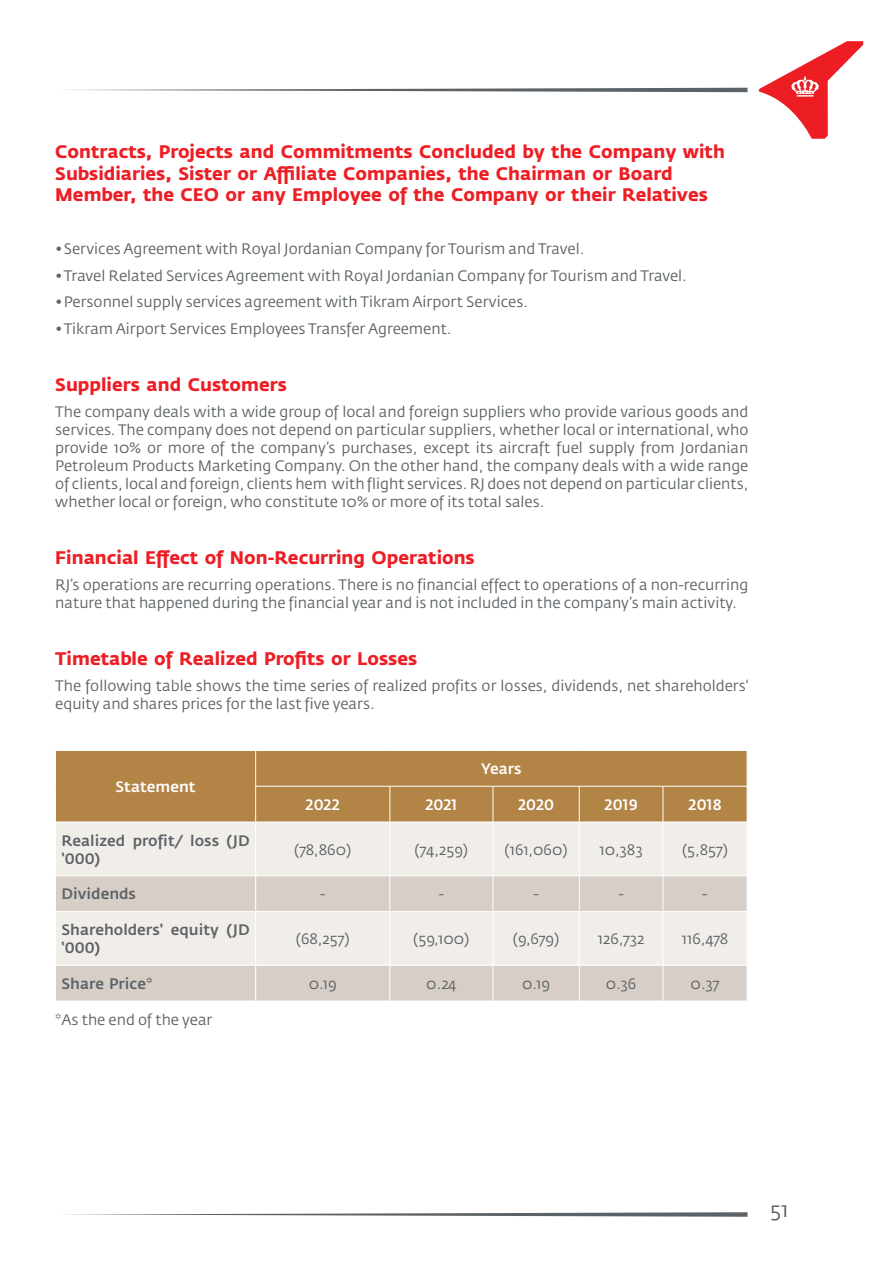
<style>
.page{position:relative;width:893px;height:1263px;background:#fff}
.page>*{position:absolute;margin:0;border:0;box-sizing:border-box;transform-origin:0 0}
.t1{font:21px "Fedra Sans Std";color:#5c6266}
.t2{font:700 18px/21.6px "Fedra Sans";color:#ed1d24}
.t3{font:15px/18px "Fedra Sans Std";color:#5c6266}
.t4{font:500 15px/18px "Fedra Sans";color:#5c6266}
.t5{font:500 15px "Fedra Sans";color:#fff}
</style>
<div class="page">
<svg style="left:65px;top:88px;width:682px;height:4px"></svg>
<svg style="left:65px;top:1212px;width:682px;height:5px"></svg>
<svg style="left:758px;top:41px;width:105px;height:98px"></svg>
<div style="left:56px;top:751px;width:691px;height:71px;background:#b28546"></div>
<div style="left:56px;top:823px;width:691px;height:52px;background:#f1eeea"></div>
<svg style="left:56px;top:876px;width:691px;height:125px;background:#e2ddd6"></svg>
<hr style="left:255px;top:751px;width:1px;height:35px;background:#fff">
<hr style="left:255px;top:786px;width:135px;height:1px;background:#fff">
<hr style="left:255px;top:786px;width:1px;height:36px;background:#fff">
<hr style="left:390px;top:786px;width:103px;height:1px;background:#fff">
<hr style="left:390px;top:786px;width:1px;height:36px;background:#fff">
<hr style="left:493px;top:786px;width:86px;height:1px;background:#fff">
<hr style="left:493px;top:786px;width:1px;height:36px;background:#fff">
<hr style="left:579px;top:786px;width:84px;height:1px;background:#fff">
<hr style="left:579px;top:786px;width:1px;height:36px;background:#fff">
<hr style="left:663px;top:786px;width:84px;height:1px;background:#fff">
<hr style="left:663px;top:786px;width:1px;height:36px;background:#fff">
<hr style="left:255px;top:822px;width:1px;height:53px;background:#fff">
<hr style="left:390px;top:822px;width:1px;height:53px;background:#fff">
<hr style="left:493px;top:822px;width:1px;height:53px;background:#fff">
<hr style="left:579px;top:822px;width:1px;height:53px;background:#fff">
<hr style="left:663px;top:822px;width:1px;height:53px;background:#fff">
<hr style="left:255px;top:876px;width:1px;height:35px;background:#fff">
<hr style="left:390px;top:876px;width:1px;height:35px;background:#fff">
<hr style="left:493px;top:876px;width:1px;height:35px;background:#fff">
<hr style="left:579px;top:876px;width:1px;height:35px;background:#fff">
<hr style="left:663px;top:876px;width:1px;height:35px;background:#fff">
<hr style="left:55px;top:911px;width:201px;height:1px;background:#fff">
<hr style="left:256px;top:911px;width:134px;height:1px;background:#fff">
<hr style="left:255px;top:912px;width:1px;height:53px;background:#fff">
<hr style="left:390px;top:911px;width:103px;height:1px;background:#fff">
<hr style="left:390px;top:912px;width:1px;height:53px;background:#fff">
<hr style="left:493px;top:911px;width:86px;height:1px;background:#fff">
<hr style="left:493px;top:912px;width:1px;height:53px;background:#fff">
<hr style="left:579px;top:911px;width:84px;height:1px;background:#fff">
<hr style="left:579px;top:912px;width:1px;height:53px;background:#fff">
<hr style="left:663px;top:911px;width:84px;height:1px;background:#fff">
<hr style="left:663px;top:912px;width:1px;height:53px;background:#fff">
<hr style="left:55px;top:965px;width:201px;height:1px;background:#fff">
<hr style="left:256px;top:965px;width:134px;height:1px;background:#fff">
<hr style="left:255px;top:965px;width:1px;height:36px;background:#fff">
<hr style="left:390px;top:965px;width:103px;height:1px;background:#fff">
<hr style="left:390px;top:965px;width:1px;height:36px;background:#fff">
<hr style="left:493px;top:965px;width:86px;height:1px;background:#fff">
<hr style="left:493px;top:965px;width:1px;height:36px;background:#fff">
<hr style="left:579px;top:965px;width:84px;height:1px;background:#fff">
<hr style="left:579px;top:965px;width:1px;height:36px;background:#fff">
<hr style="left:663px;top:965px;width:84px;height:1px;background:#fff">
<hr style="left:663px;top:965px;width:1px;height:36px;background:#fff">
<p class="t2" style="left:55px;top:141px;width:671px">Contracts, Projects and Commitments Concluded by the Company with<br>Subsidiaries, Sister or Affiliate Companies, the Chairman or Board<br>Member, the CEO or any Employee of the Company or their Relatives</p>
<p class="t3" style="left:55px;top:240px;width:531px">•Services Agreement with Royal Jordanian Company for Tourism and Travel.</p>
<p class="t3" style="left:55px;top:267px;width:633px">•Travel Related Services Agreement with Royal Jordanian Company for Tourism and Travel.</p>
<p class="t3" style="left:55px;top:293px;width:474px">•Personnel supply services agreement with Tikram Airport Services.</p>
<p class="t3" style="left:55px;top:320px;width:398px">•Tikram Airport Services Employees Transfer Agreement.</p>
<p class="t2" style="left:55px;top:374px;width:233px">Suppliers and Customers</p>
<p class="t3" style="left:55px;top:403px;width:695px;text-align:justify">The company deals with a wide group of local and foreign suppliers who provide various goods and services. The company does not depend on particular suppliers, whether local or international, who provide 10% or more of the company’s purchases, except its aircraft fuel supply from Jordanian Petroleum Products Marketing Company. On the other hand, the company deals with a wide range of clients, local and foreign, clients hem with flight services. RJ does not depend on particular clients, whether local or foreign, who constitute 10% or more of its total sales.</p>
<p class="t2" style="left:55px;top:547px;width:421px">Financial Effect of Non-Recurring Operations</p>
<p class="t3" style="left:55px;top:576px;width:695px">RJ’s operations are recurring operations. There is no financial effect to operations of a non-recurring nature that happened during the financial year and is not included in the company’s main activity.</p>
<p class="t2" style="left:55px;top:648px;width:364px">Timetable of Realized Profits or Losses</p>
<p class="t3" style="left:55px;top:677px;width:695px">The following table shows the time series of realized profits or losses, dividends, net shareholders' equity and shares prices for the last five years.</p>
<p class="t5" style="left:116px;top:778px;width:82px">Statement</p>
<p class="t5" style="left:481px;top:760px;width:42px">Years</p>
<p class="t5" style="left:306px;top:796px;width:36px">2022</p>
<p class="t5" style="left:425px;top:796px;width:33px">2021</p>
<p class="t5" style="left:518px;top:796px;width:38px">2020</p>
<p class="t5" style="left:604px;top:796px;width:35px">2019</p>
<p class="t5" style="left:688px;top:796px;width:35px">2018</p>
<p class="t4" style="left:61px;top:831px;width:190px">Realized profit/ loss (JD ‘000)</p>
<p class="t3" style="left:294px;top:840px;width:59px">(78,860)</p>
<p class="t3" style="left:415px;top:840px;width:55px">(74,259)</p>
<p class="t3" style="left:505px;top:840px;width:65px">(161,060)</p>
<p class="t3" style="left:599px;top:840px;width:45px">10,383</p>
<p class="t3" style="left:682px;top:840px;width:47px">(5,857)</p>
<p class="t4" style="left:61px;top:885px;width:76px">Dividends</p>
<p class="t3" style="left:320px;top:885px;width:7px">-</p>
<p class="t3" style="left:439px;top:885px;width:7px">-</p>
<p class="t3" style="left:533px;top:885px;width:7px">-</p>
<p class="t3" style="left:618px;top:885px;width:7px">-</p>
<p class="t3" style="left:702px;top:885px;width:7px">-</p>
<p class="t4" style="left:61px;top:921px;width:190px">Shareholders' equity (JD ‘000)</p>
<p class="t3" style="left:296px;top:930px;width:55px">(68,257)</p>
<p class="t3" style="left:413px;top:930px;width:58px">(59,100)</p>
<p class="t3" style="left:513px;top:930px;width:48px">(9,679)</p>
<p class="t3" style="left:598px;top:930px;width:48px">126,732</p>
<p class="t3" style="left:682px;top:930px;width:48px">116,478</p>
<p class="t4" style="left:61px;top:975px;width:93px">Share Price*</p>
<p class="t3" style="left:309px;top:975px;width:30px">0.19</p>
<p class="t3" style="left:426px;top:975px;width:32px">0.24</p>
<p class="t3" style="left:522px;top:975px;width:30px">0.19</p>
<p class="t3" style="left:606px;top:975px;width:32px">0.36</p>
<p class="t3" style="left:691px;top:975px;width:30px">0.37</p>
<p class="t3" style="left:55px;top:1011px;width:159px">*As the end of the year</p>
<h1 class="t1" style="left:770px;top:1196px;width:20px">51</h1>
</div>
